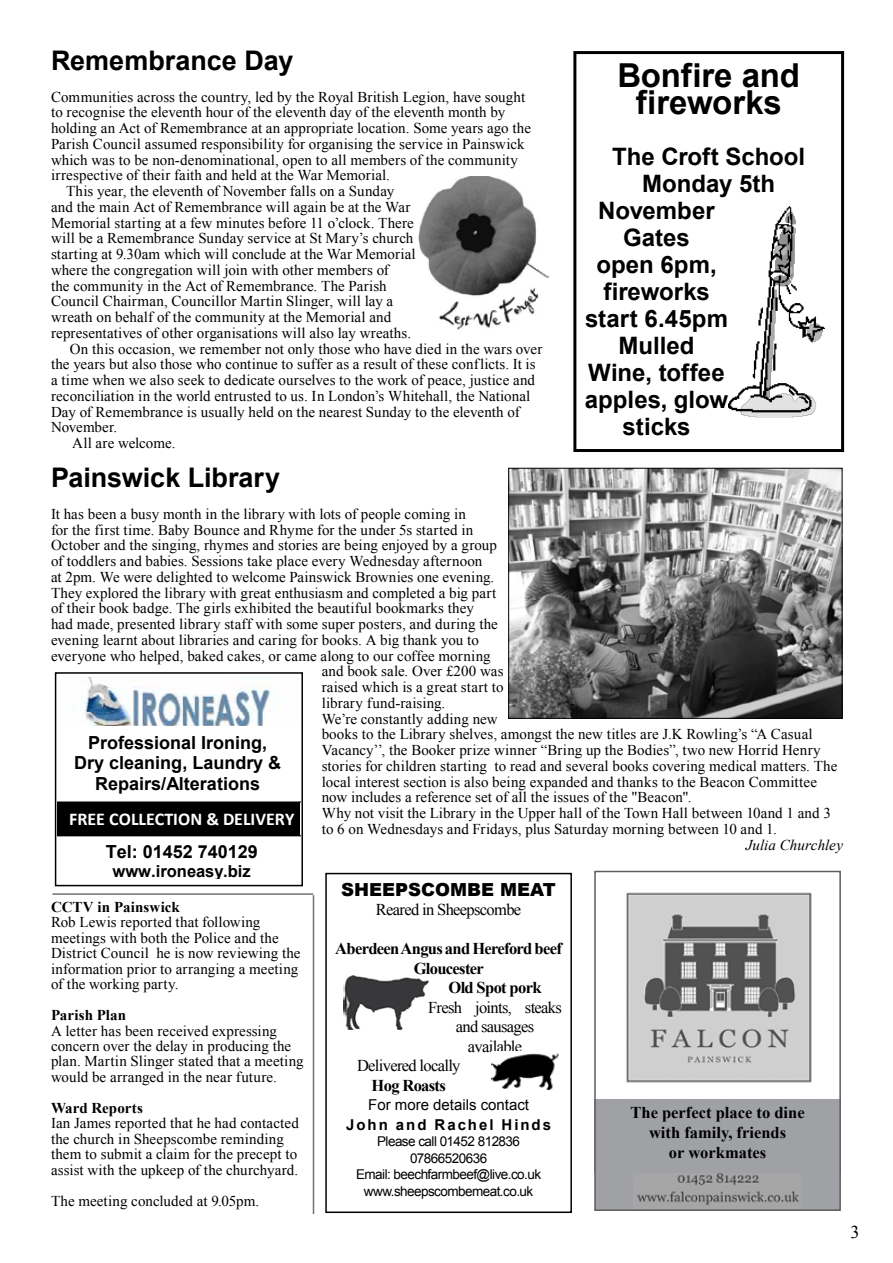
<style>
.page{position:relative;width:893px;height:1263px;background:#fff}
.page>*{position:absolute;margin:0;border:0;box-sizing:border-box;transform-origin:0 0}
.t1{font:700 33px/27px "Arial";letter-spacing:-.005em;color:#000;text-align:center}
.t2{font:700 27px "Arial";color:#000}
.t3{font:700 24px "Arial";color:#000}
.t4{font:700 18px/20.7px "Arial";color:#000;text-align:center}
.t5{font:700 18px "Calibri";color:#fff}
.t6{font:900 18px "Arial";color:#000}
.t7{font:18px "Times New Roman";color:#000}
.t8{font:16.5px "Times New Roman";letter-spacing:-.04em;color:#000}
.t9{font:700 16.5px/19.5px "Times New Roman";letter-spacing:-.04em;color:#000;text-align:center}
.t10{font:700 16.5px/19.8px "Times New Roman";color:#000;text-align:center}
.t11{font:700 16.5px "Arial";color:#000}
.t12{font:15px/15.5px "Times New Roman";letter-spacing:.005em;color:#000}
.t13{font:700 15px "Times New Roman";letter-spacing:.005em;color:#000}
.t14{font:15px "Arial";color:#000}
.t15{font:700 15px "Arial";letter-spacing:.13em;color:#000}
.t16{font:italic 15px "Times New Roman";letter-spacing:.005em;color:#000}
.t17{font:13.5px/16.5px "Arial";letter-spacing:-.04em;color:#000;text-align:center}
</style>
<div class="page">
<img style="left:626px;top:892px;width:186px;height:316px">
<div style="left:594px;top:1098px;width:247px;height:74px;background:#9fa1a4"></div>
<div style="left:595px;top:1148px;width:38px;height:61px;background:#9fa1a4"></div>
<div style="left:802px;top:1148px;width:37px;height:61px;background:#9fa1a4"></div>
<div style="left:594px;top:871px;width:247px;height:340px;border:2px solid #5d5d60"></div>
<div style="left:573px;top:51px;width:271px;height:401px;border:3px solid #000"></div>
<img style="left:728px;top:206px;width:97px;height:212px">
<img style="left:419px;top:177px;width:130px;height:153px">
<hr style="left:51px;top:883px;width:269px;height:1px;background:#000">
<hr style="left:51px;top:884px;width:269px;height:1px;background:#000">
<hr style="left:51px;top:885px;width:269px;height:1px;background:#000">
<div style="left:325px;top:873px;width:247px;height:340px;border:2px solid #000"></div>
<img style="left:343px;top:975px;width:85px;height:54px">
<img style="left:491px;top:1053px;width:68px;height:38px">
<svg style="left:58px;top:677px;width:242px;height:160px"></svg>
<div style="left:58px;top:727px;width:242px;height:75px;background:#fff"></div>
<div style="left:58px;top:801px;width:242px;height:35px;background:#000"></div>
<div style="left:55px;top:672px;width:248px;height:214px;border:2px solid #000"></div>
<img style="left:510px;top:470px;width:330px;height:247px">
<div style="left:508px;top:468px;width:334px;height:251px;border:1px solid #000"></div>
<h2 class="t2" style="left:51px;top:43px;width:244px">Remembrance Day</h2>
<p class="t12" style="left:51px;top:89px;width:476px">Communities across the country, led by the Royal British Legion, have sought</p>
<p class="t12" style="left:51px;top:104px;width:456px">to recognise the eleventh hour of the eleventh day of the eleventh month by</p>
<p class="t12" style="left:51px;top:120px;width:482px">holding an Act of Remembrance at an appropriate location. Some years ago the</p>
<p class="t12" style="left:51px;top:136px;width:475px">Parish Council assumed responsibility for organising the service in Painswick</p>
<p class="t12" style="left:51px;top:152px;width:469px">which was to be non-denominational, open to all members of the community</p>
<p class="t12" style="left:51px;top:167px;width:340px">irrespective of their faith and held at the War Memorial.</p>
<p class="t12" style="left:66px;top:183px;width:330px">This year, the eleventh of November falls on a Sunday</p>
<p class="t12" style="left:51px;top:199px;width:361px">and the main Act of Remembrance will again be at the War</p>
<p class="t12" style="left:51px;top:215px;width:364px">Memorial starting at a few minutes before 11 o’clock. There</p>
<p class="t12" style="left:51px;top:230px;width:364px">will be a Remembrance Sunday service at St Mary’s church</p>
<p class="t12" style="left:51px;top:246px;width:366px">starting at 9.30am which will conclude at the War Memorial</p>
<p class="t12" style="left:51px;top:262px;width:339px">where the congregation will join with other members of</p>
<p class="t12" style="left:51px;top:278px;width:337px">the community in the Act of Remembrance. The Parish</p>
<p class="t12" style="left:51px;top:293px;width:344px">Council Chairman, Councillor Martin Slinger, will lay a</p>
<p class="t12" style="left:51px;top:309px;width:342px">wreath on behalf of the community at the Memorial and</p>
<p class="t12" style="left:51px;top:325px;width:362px">representatives of other organisations will also lay wreaths.</p>
<p class="t12" style="left:70px;top:341px;width:474px">On this occasion, we remember not only those who have died in the wars over</p>
<p class="t12" style="left:51px;top:356px;width:486px">the years but also those who continue to suffer as a result of these conflicts. It is</p>
<p class="t12" style="left:51px;top:372px;width:485px">a time when we also seek to dedicate ourselves to the work of peace, justice and</p>
<p class="t12" style="left:51px;top:388px;width:481px">reconciliation in the world entrusted to us. In London’s Whitehall, the National</p>
<p class="t12" style="left:51px;top:404px;width:470px">Day of Remembrance is usually held on the nearest Sunday to the eleventh of</p>
<p class="t12" style="left:51px;top:419px;width:68px">November.</p>
<p class="t12" style="left:72px;top:435px;width:105px">All are welcome.</p>
<h1 class="t1" style="left:617px;top:62px;width:184px">Bonfire and fireworks</h1>
<h3 class="t3" style="left:612px;top:140px;width:194px">The Croft School</h3>
<h3 class="t3" style="left:642px;top:167px;width:135px">Monday 5th</h3>
<h3 class="t3" style="left:598px;top:194px;width:118px">November</h3>
<h3 class="t3" style="left:623px;top:221px;width:68px">Gates</h3>
<h3 class="t3" style="left:596px;top:248px;width:122px">open 6pm,</h3>
<h3 class="t3" style="left:603px;top:275px;width:108px">fireworks</h3>
<h3 class="t3" style="left:585px;top:302px;width:145px">start 6.45pm</h3>
<h3 class="t3" style="left:619px;top:329px;width:77px">Mulled</h3>
<h3 class="t3" style="left:588px;top:356px;width:138px">Wine, toffee</h3>
<h3 class="t3" style="left:585px;top:383px;width:145px">apples, glow</h3>
<h3 class="t3" style="left:623px;top:410px;width:69px">sticks</h3>
<h2 class="t2" style="left:51px;top:460px;width:231px">Painswick Library</h2>
<p class="t12" style="left:51px;top:506px;width:417px">It has been a busy month in the library with lots of people coming in</p>
<p class="t12" style="left:51px;top:522px;width:424px">for the first time. Baby Bounce and Rhyme for the under 5s started in</p>
<p class="t12" style="left:51px;top:537px;width:448px">October and the singing, rhymes and stories are being enjoyed by a group</p>
<p class="t12" style="left:51px;top:553px;width:433px">of toddlers and babies. Sessions take place every Wednesday afternoon</p>
<p class="t12" style="left:51px;top:569px;width:445px">at 2pm. We were delighted to welcome Painswick Brownies one evening.</p>
<p class="t12" style="left:51px;top:585px;width:447px">They explored the library with great enthusiasm and completed a big part</p>
<p class="t12" style="left:51px;top:600px;width:424px">of their book badge. The girls exhibited the beautiful bookmarks they</p>
<p class="t12" style="left:51px;top:616px;width:448px">had made, presented library staff with some super posters, and during the</p>
<p class="t12" style="left:51px;top:632px;width:429px">evening learnt about libraries and caring for books. A big thank you to</p>
<p class="t12" style="left:51px;top:648px;width:441px">everyone who helped, baked cakes, or came along to our coffee morning</p>
<p class="t12" style="left:322px;top:663px;width:183px">and book sale. Over £200 was</p>
<p class="t12" style="left:322px;top:679px;width:183px">raised which is a great start to</p>
<p class="t12" style="left:322px;top:695px;width:125px">library fund-raising.</p>
<p class="t12" style="left:322px;top:711px;width:177px">We’re constantly adding new</p>
<p class="t12" style="left:322px;top:726px;width:492px">books to the Library shelves, amongst the new titles are J.K Rowling’s “A Casual</p>
<p class="t12" style="left:322px;top:742px;width:501px">Vacancy’’, the Booker prize winner “Bring up the Bodies”, two new Horrid Henry</p>
<p class="t12" style="left:322px;top:758px;width:517px">stories for children starting to read and several books covering medical matters. The</p>
<p class="t12" style="left:322px;top:774px;width:497px">local interest section is also being expanded and thanks to the Beacon Committee</p>
<p class="t12" style="left:322px;top:789px;width:371px">now includes a reference set of all the issues of the "Beacon".</p>
<p class="t12" style="left:322px;top:805px;width:511px">Why not visit the Library in the Upper hall of the Town Hall between 10and 1 and 3</p>
<p class="t12" style="left:322px;top:821px;width:457px">to 6 on Wednesdays and Fridays, plus Saturday morning between 10 and 1.</p>
<p class="t16" style="left:746px;top:834px;width:99px">Julia Churchley</p>
<p class="t4" style="left:74px;top:733px;width:209px">Professional Ironing,<br>Dry cleaning, Laundry &amp;<br>Repairs/Alterations</p>
<p class="t5" style="left:69px;top:808px;width:227px">FREE COLLECTION &amp; DELIVERY</p>
<p class="t4" style="left:106px;top:842px;width:154px">Tel: 01452 740129</p>
<p class="t11" style="left:112px;top:860px;width:140px">www.ironeasy.biz</p>
<p class="t13" style="left:51px;top:896px;width:130px">CCTV in Painswick</p>
<p class="t12" style="left:51px;top:914px;width:251px">Rob Lewis reported that following meetings with both the Police and the District Council he is now reviewing the information prior to arranging a meeting of the working party.</p>
<p class="t13" style="left:51px;top:1005px;width:77px">Parish Plan</p>
<p class="t12" style="left:51px;top:1022px;width:254px">A letter has been received expressing concern over the delay in producing the plan. Martin Slinger stated that a meeting would be arranged in the near future.</p>
<p class="t13" style="left:51px;top:1097px;width:93px">Ward Reports</p>
<p class="t12" style="left:51px;top:1115px;width:249px">Ian James reported that he had contacted the church in Sheepscombe reminding them to submit a claim for the precept to assist with the upkeep of the churchyard.</p>
<p class="t12" style="left:51px;top:1192px;width:210px">The meeting concluded at 9.05pm.</p>
<p class="t6" style="left:341px;top:876px;width:216px">SHEEPSCOMBE MEAT</p>
<p class="t8" style="left:376px;top:898px;width:147px">Reared in Sheepscombe</p>
<p class="t9" style="left:335px;top:938px;width:228px">Aberdeen Angus and Hereford beef<br>Gloucester</p>
<p class="t9" style="left:449px;top:977px;width:94px">Old Spot pork</p>
<p class="t8" style="left:428px;top:996px;width:135px">Fresh joints, steaks</p>
<p class="t8" style="left:456px;top:1015px;width:80px">and sausages</p>
<p class="t8" style="left:468px;top:1035px;width:56px">available</p>
<p class="t8" style="left:357px;top:1054px;width:105px">Delivered locally</p>
<p class="t9" style="left:372px;top:1075px;width:76px">Hog Roasts</p>
<p class="t14" style="left:368px;top:1095px;width:162px">For more details contact</p>
<p class="t15" style="left:346px;top:1114px;width:206px">John and Rachel Hinds</p>
<p class="t17" style="left:356px;top:1133px;width:187px">Please call 01452 812836<br>07866520636<br>Email: beechfarmbeef@live.co.uk www.sheepscombemeat.co.uk</p>
<p class="t10" style="left:630px;top:1102px;width:176px">The perfect place to dine with family, friends<br>or workmates</p>
<p class="t7" style="left:850px;top:1219px;width:10px">3</p>
</div>
